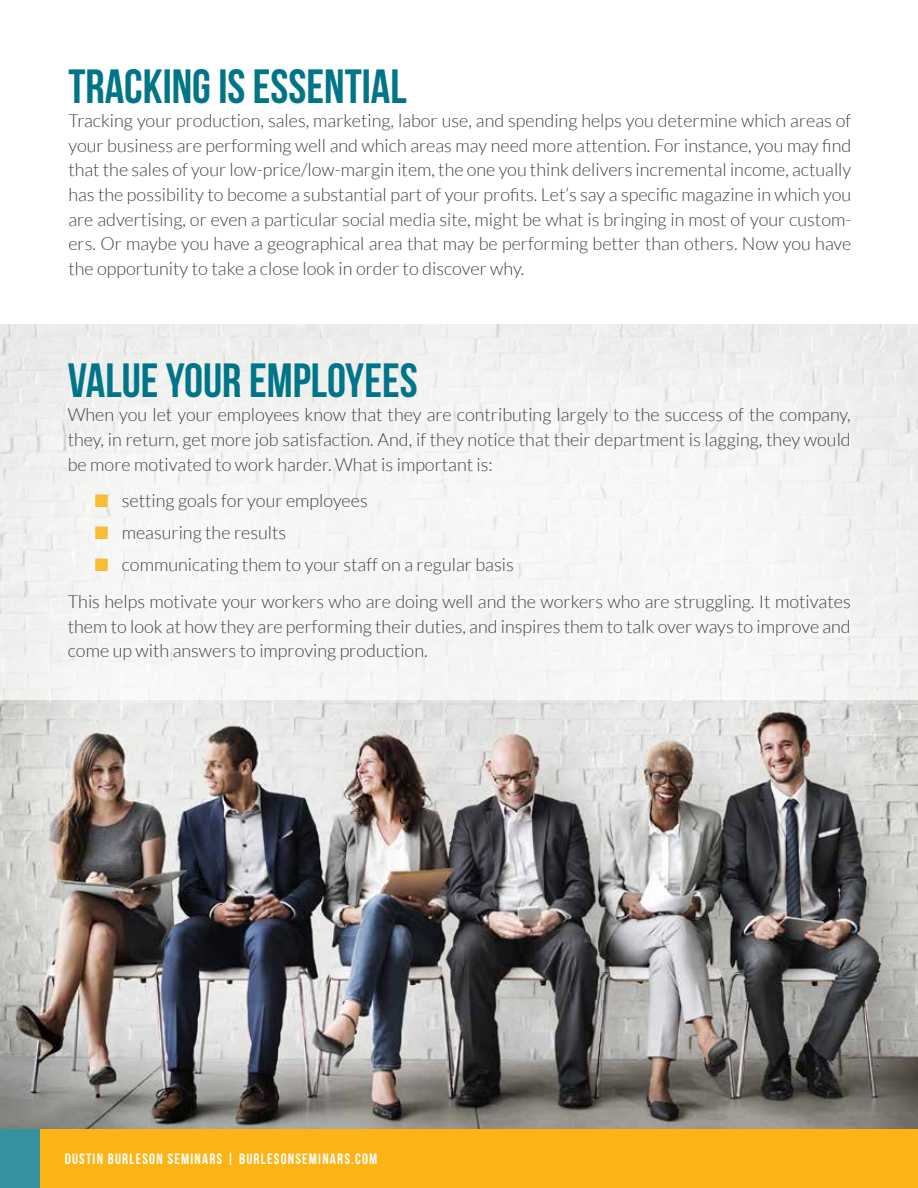
<style>
.page{position:relative;width:918px;height:1188px;background:#fff}
.page>*{position:absolute;margin:0;border:0;box-sizing:border-box;transform-origin:0 0}
.t1{font:700 48px "Bebas Neue";color:#007588}
.t2{font:300 18px/24.6px "Lato";color:#414042;text-align:justify}
.t3{font:700 15px "Bebas Neue";letter-spacing:.08em;color:#fff}
.s1{color:#fdba33}
</style>
<div class="page">
<div style="left:0;top:1128px;width:918px;height:60px;background:#fcb316"></div>
<div style="left:0;top:1128px;width:40px;height:60px;background:#3692a1"></div>
<img style="left:0;top:700px;width:918px;height:428px">
<div style="left:0;top:324px;width:918px;height:376px;background:#f5f5f4"></div>
<h1 class="t1" style="left:68px;top:60px;width:340px">TRACKING IS ESSENTIAL</h1>
<p class="t2" style="left:68px;top:109px;width:785px">Tracking your production, sales, marketing, labor use, and spending helps you determine which areas of your business are performing well and which areas may need more attention. For instance, you may find that the sales of your low-price/low-margin item, the one you think delivers incremental income, actually has the possibility to become a substantial part of your profits. Let’s say a specific magazine in which you are advertising, or even a particular social media site, might be what is bringing in most of your custom&shy;ers. Or maybe you have a geographical area that may be performing better than others. Now you have the opportunity to take a close look in order to discover why.</p>
<h1 class="t1" style="left:68px;top:354px;width:351px">VALUE YOUR EMPLOYEES</h1>
<p class="t2" style="left:68px;top:403px;width:784px">When you let your employees know that they are contributing largely to the success of the company, they, in return, get more job satisfaction. And, if they notice that their department is lagging, they would be more motivated to work harder. What is important is:</p>
<p class="t2" style="left:95px;top:488px;width:274px"><span class="s1">■</span> setting goals for your employees</p>
<p class="t2" style="left:95px;top:521px;width:193px"><span class="s1">■</span> measuring the results</p>
<p class="t2" style="left:68px;top:547px;width:784px;line-height:36.6px;text-indent:27px"><span class="s1">■</span> communicating them to your staff on a regular basis<br>This helps motivate your workers who are doing well and the workers who are struggling. It motivates</p>
<p class="t2" style="left:68px;top:614px;width:784px">them to look at how they are performing their duties, and inspires them to talk over ways to improve and come up with answers to improving production.</p>
<p class="t3" style="left:65px;top:1150px;width:314px">DUSTIN BURLESON SEMINARS | BURLESONSEMINARS.COM</p>
</div>
